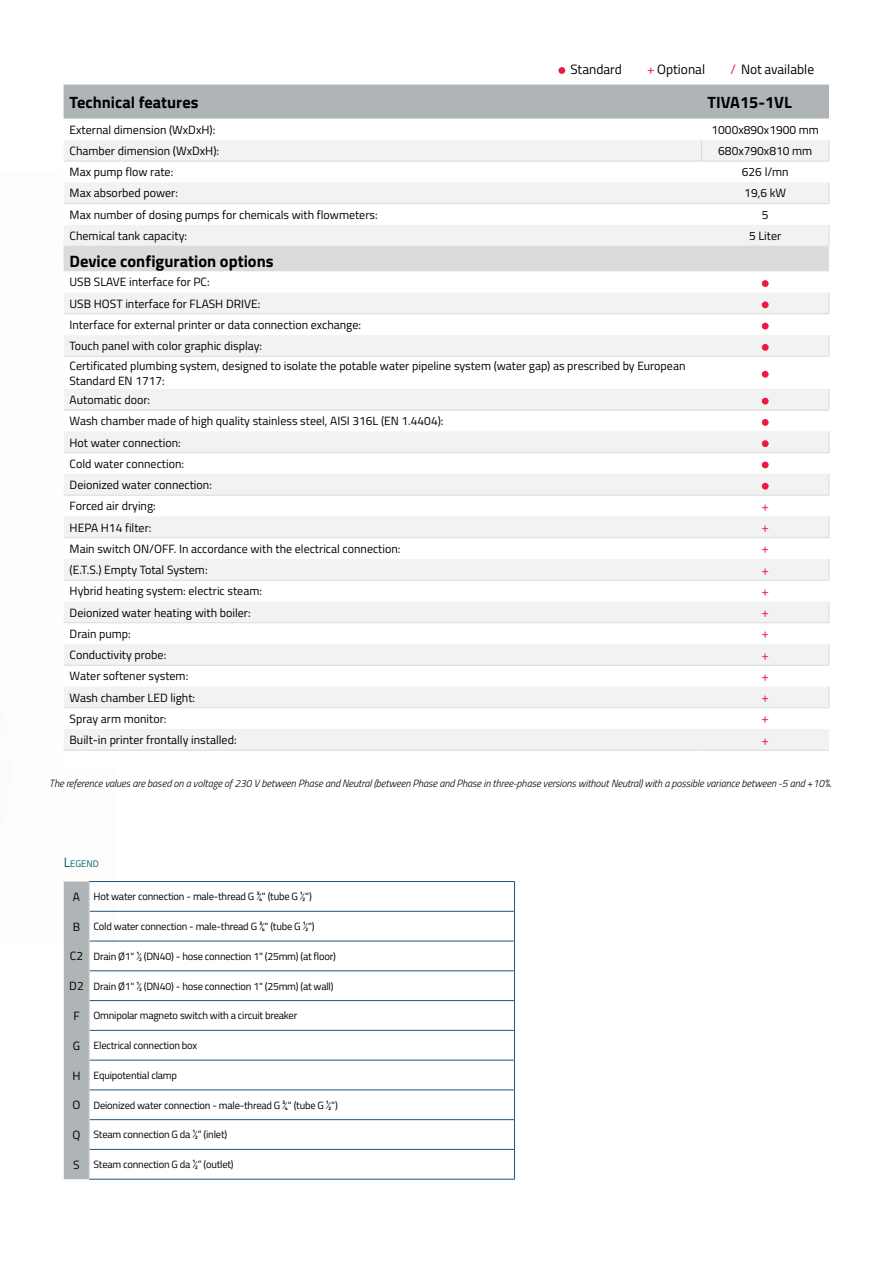
<style>
.page{position:relative;width:893px;height:1263px;background:#fff}
.page>*{position:absolute;margin:0;border:0;box-sizing:border-box;transform-origin:0 0}
.t1{font:700 16.5px "Titillium";color:#000}
.t2{font:700 16.35px "Titillium";color:#000}
.t3{font:13.5px "Titillium";color:#000}
.t4{font:13.35px "Titillium";color:#ed1944}
.t5{font:12px/21.3px "Titillium";color:#000}
.t6{font:10.5px "Titillium";letter-spacing:-.02em;color:#000}
.t7{font:italic 300 10.5px "Titillium";letter-spacing:-.01em;color:#000}
.t8{font:9.45px "Titillium";color:#036565}
.s1{color:#ed1944}
.s2{font-size:13.5px}
.s3{font-size:12px}
</style>
<div class="page">
<div style="left:64px;top:85px;width:765px;height:34px;background:#afb4b7"></div>
<svg style="left:64px;top:140px;width:765px;height:610px"></svg>
<svg style="left:701px;top:140px;width:1px;height:21px"></svg>
<svg style="left:829px;top:140px;width:1px;height:21px"></svg>
<hr style="left:64px;top:161px;width:637px;height:1px;background:#d9dbdc">
<hr style="left:701px;top:161px;width:128px;height:1px;background:#d9dbdc">
<hr style="left:64px;top:203px;width:637px;height:1px;background:#d9dbdc">
<svg style="left:829px;top:182px;width:1px;height:21px"></svg>
<hr style="left:701px;top:203px;width:128px;height:1px;background:#d9dbdc">
<svg style="left:64px;top:225px;width:766px;height:46px"></svg>
<hr style="left:701px;top:246px;width:128px;height:1px;background:#d9dbdc">
<hr style="left:64px;top:314px;width:637px;height:1px;background:#d9dbdc">
<svg style="left:829px;top:293px;width:1px;height:21px"></svg>
<hr style="left:701px;top:314px;width:128px;height:1px;background:#d9dbdc">
<hr style="left:64px;top:356px;width:637px;height:1px;background:#d9dbdc">
<svg style="left:829px;top:335px;width:1px;height:21px"></svg>
<hr style="left:701px;top:356px;width:128px;height:1px;background:#d9dbdc">
<hr style="left:64px;top:410px;width:637px;height:1px;background:#d9dbdc">
<svg style="left:829px;top:389px;width:1px;height:21px"></svg>
<hr style="left:701px;top:410px;width:128px;height:1px;background:#d9dbdc">
<hr style="left:64px;top:452px;width:637px;height:1px;background:#d9dbdc">
<svg style="left:829px;top:431px;width:1px;height:21px"></svg>
<hr style="left:701px;top:452px;width:128px;height:1px;background:#d9dbdc">
<hr style="left:64px;top:495px;width:637px;height:1px;background:#d9dbdc">
<svg style="left:829px;top:474px;width:1px;height:21px"></svg>
<hr style="left:701px;top:495px;width:128px;height:1px;background:#d9dbdc">
<hr style="left:64px;top:537px;width:637px;height:1px;background:#d9dbdc">
<svg style="left:829px;top:516px;width:1px;height:21px"></svg>
<hr style="left:701px;top:537px;width:128px;height:1px;background:#d9dbdc">
<hr style="left:64px;top:580px;width:637px;height:1px;background:#d9dbdc">
<svg style="left:829px;top:559px;width:1px;height:21px"></svg>
<hr style="left:701px;top:580px;width:128px;height:1px;background:#d9dbdc">
<hr style="left:64px;top:622px;width:637px;height:1px;background:#d9dbdc">
<svg style="left:829px;top:601px;width:1px;height:21px"></svg>
<hr style="left:701px;top:622px;width:128px;height:1px;background:#d9dbdc">
<hr style="left:64px;top:665px;width:637px;height:1px;background:#d9dbdc">
<svg style="left:829px;top:644px;width:1px;height:21px"></svg>
<hr style="left:701px;top:665px;width:128px;height:1px;background:#d9dbdc">
<hr style="left:64px;top:707px;width:637px;height:1px;background:#d9dbdc">
<svg style="left:829px;top:686px;width:1px;height:22px"></svg>
<hr style="left:701px;top:707px;width:128px;height:1px;background:#d9dbdc">
<hr style="left:64px;top:750px;width:637px;height:1px;background:#d9dbdc">
<hr style="left:701px;top:750px;width:128px;height:1px;background:#d9dbdc">
<div style="left:762px;top:280px;width:7px;height:7px;background:#ed1944;border-radius:50%"></div>
<div style="left:762px;top:301px;width:7px;height:7px;background:#ed1944;border-radius:50%"></div>
<div style="left:762px;top:323px;width:7px;height:6px;background:#ed1944;border-radius:50%"></div>
<div style="left:762px;top:344px;width:7px;height:7px;background:#ed1944;border-radius:50%"></div>
<div style="left:762px;top:371px;width:7px;height:7px;background:#ed1944;border-radius:50%"></div>
<div style="left:762px;top:398px;width:7px;height:6px;background:#ed1944;border-radius:50%"></div>
<div style="left:762px;top:419px;width:7px;height:7px;background:#ed1944;border-radius:50%"></div>
<div style="left:762px;top:440px;width:7px;height:7px;background:#ed1944;border-radius:50%"></div>
<div style="left:762px;top:461px;width:7px;height:7px;background:#ed1944;border-radius:50%"></div>
<div style="left:762px;top:483px;width:7px;height:7px;background:#ed1944;border-radius:50%"></div>
<hr style="left:89px;top:881px;width:426px;height:1px;background:#195585">
<hr style="left:89px;top:911px;width:426px;height:1px;background:#195585">
<hr style="left:89px;top:941px;width:426px;height:1px;background:#195585">
<hr style="left:89px;top:970px;width:426px;height:1px;background:#195585">
<hr style="left:89px;top:1000px;width:426px;height:1px;background:#195585">
<hr style="left:89px;top:1030px;width:426px;height:1px;background:#195585">
<svg style="left:514px;top:882px;width:1px;height:297px"></svg>
<hr style="left:89px;top:1060px;width:426px;height:1px;background:#195585">
<hr style="left:89px;top:1089px;width:426px;height:1px;background:#195585">
<hr style="left:89px;top:1119px;width:426px;height:1px;background:#195585">
<hr style="left:89px;top:1149px;width:426px;height:1px;background:#195585">
<hr style="left:89px;top:1179px;width:426px;height:1px;background:#195585">
<div style="left:64px;top:881px;width:26px;height:298px;background:#afb4b7"></div>
<hr style="left:89px;top:1149px;width:1px;height:30px;background:#d9dbdc">
<div style="left:558px;top:67px;width:7px;height:7px;background:#ed1944;border-radius:50%"></div>
<p class="t3" style="left:570px;top:59px;width:53px">Standard</p>
<p class="t3" style="left:647px;top:59px;width:60px"><span class="s1">+</span> Optional</p>
<p class="t3" style="left:730px;top:59px;width:85px"><span class="s1">/</span> Not available</p>
<h2 class="t2" style="left:70px;top:89px;width:130px">Technical features</h2>
<h2 class="t2" style="left:707px;top:89px;width:86px">TIVA15-1VL</h2>
<p class="t5" style="left:70px;top:118px;width:147px">External dimension (WxDxH):</p>
<p class="t5" style="left:711px;top:118px;width:109px">1000x890x1900 mm</p>
<p class="t5" style="left:70px;top:140px;width:151px">Chamber dimension (WxDxH):</p>
<p class="t5" style="left:718px;top:140px;width:96px">680x790x810 mm</p>
<p class="t5" style="left:70px;top:161px;width:105px">Max pump flow rate:</p>
<p class="t5" style="left:742px;top:161px;width:48px">626 l/mn</p>
<p class="t5" style="left:70px;top:182px;width:110px">Max absorbed power:</p>
<p class="t5" style="left:744px;top:182px;width:43px">19,6 kW</p>
<p class="t5" style="left:70px;top:203px;width:310px">Max number of dosing pumps for chemicals with flowmeters:</p>
<p class="t5" style="left:762px;top:203px;width:8px">5</p>
<p class="t5" style="left:70px;top:225px;width:119px">Chemical tank capacity:</p>
<p class="t5" style="left:749px;top:225px;width:34px">5 Liter</p>
<h1 class="t1" style="left:70px;top:249px;width:206px">Device configuration options</h1>
<p class="t5" style="left:70px;top:271px;width:293px">USB SLAVE interface for PC:<br>USB HOST interface for FLASH DRIVE:<br>Interface for external printer or data connection exchange:<br>Touch panel with color graphic display:</p>
<p class="t5" style="left:70px;top:357px;width:617px;line-height:15px">Certificated plumbing system, designed to isolate the potable water pipeline system (water gap) as prescribed by European<br>Standard EN 1717:</p>
<p class="t5" style="left:70px;top:389px;width:375px">Automatic door:<br>Wash chamber made of high quality stainless steel, AISI 316L (EN 1.4404):<br>Hot water connection:<br>Cold water connection:<br>Deionized water connection:<br>Forced air drying:</p>
<p class="t4" style="left:761px;top:496px;width:9px">+</p>
<p class="t5" style="left:70px;top:516px;width:83px">HEPA H14 filter:</p>
<p class="t4" style="left:761px;top:518px;width:9px">+</p>
<p class="t5" style="left:70px;top:537px;width:332px">Main switch ON/OFF. In accordance with the electrical connection:</p>
<p class="t4" style="left:761px;top:539px;width:9px">+</p>
<p class="t5" style="left:70px;top:559px;width:140px">(E.T.S.) Empty Total System:</p>
<p class="t4" style="left:761px;top:560px;width:9px">+</p>
<p class="t5" style="left:70px;top:580px;width:194px">Hybrid heating system: electric steam:</p>
<p class="t4" style="left:761px;top:581px;width:9px">+</p>
<p class="t5" style="left:70px;top:601px;width:183px">Deionized water heating with boiler:</p>
<p class="t4" style="left:761px;top:603px;width:9px">+</p>
<p class="t5" style="left:70px;top:622px;width:63px">Drain pump:</p>
<p class="t4" style="left:761px;top:624px;width:9px">+</p>
<p class="t5" style="left:70px;top:644px;width:98px">Conductivity probe:</p>
<p class="t4" style="left:761px;top:645px;width:9px">+</p>
<p class="t5" style="left:70px;top:665px;width:120px">Water softener system:</p>
<p class="t4" style="left:761px;top:666px;width:9px">+</p>
<p class="t5" style="left:70px;top:686px;width:127px">Wash chamber LED light:</p>
<p class="t4" style="left:761px;top:688px;width:9px">+</p>
<p class="t5" style="left:70px;top:707px;width:98px">Spray arm monitor:</p>
<p class="t4" style="left:761px;top:709px;width:9px">+</p>
<p class="t5" style="left:70px;top:729px;width:169px">Built-in printer frontally installed:</p>
<p class="t4" style="left:761px;top:730px;width:9px">+</p>
<p class="t7" style="left:49px;top:776px;width:784px">The reference values are based on a voltage of 230 V between Phase and Neutral (between Phase and Phase in three-phase versions without Neutral) with a possible variance between -5 and +10%.</p>
<p class="t8" style="left:64px;top:857px;width:37px"><span class="s2">L</span>EGEND</p>
<p class="t6" style="left:73px;top:889px;width:240px"><span class="s3">A</span> Hot water connection - male-thread G ¾" (tube G ½")</p>
<p class="t6" style="left:73px;top:919px;width:243px"><span class="s3">B</span> Cold water connection - male-thread G ¾" (tube G ½")</p>
<p class="t6" style="left:70px;top:948px;width:268px"><span class="s3">C2</span> Drain Ø1" ½ (DN40) - hose connection 1" (25mm) (at floor)</p>
<p class="t6" style="left:69px;top:978px;width:266px"><span class="s3">D2</span> Drain Ø1" ½ (DN40) - hose connection 1" (25mm) (at wall)</p>
<p class="t6" style="left:73px;top:1008px;width:225px"><span class="s3">F</span> Omnipolar magneto switch with a circuit breaker</p>
<p class="t6" style="left:73px;top:1038px;width:126px"><span class="s3">G</span> Electrical connection box</p>
<p class="t6" style="left:72px;top:1067px;width:106px"><span class="s3">H</span> Equipotential clamp</p>
<p class="t6" style="left:73px;top:1097px;width:267px"><span class="s3">O</span> Deionized water connection - male-thread G ¾" (tube G ½")</p>
<p class="t6" style="left:73px;top:1127px;width:156px"><span class="s3">Q</span> Steam connection G da ½” (inlet)</p>
<p class="t6" style="left:73px;top:1157px;width:162px"><span class="s3">S</span> Steam connection G da ½” (outlet)</p>
</div>
